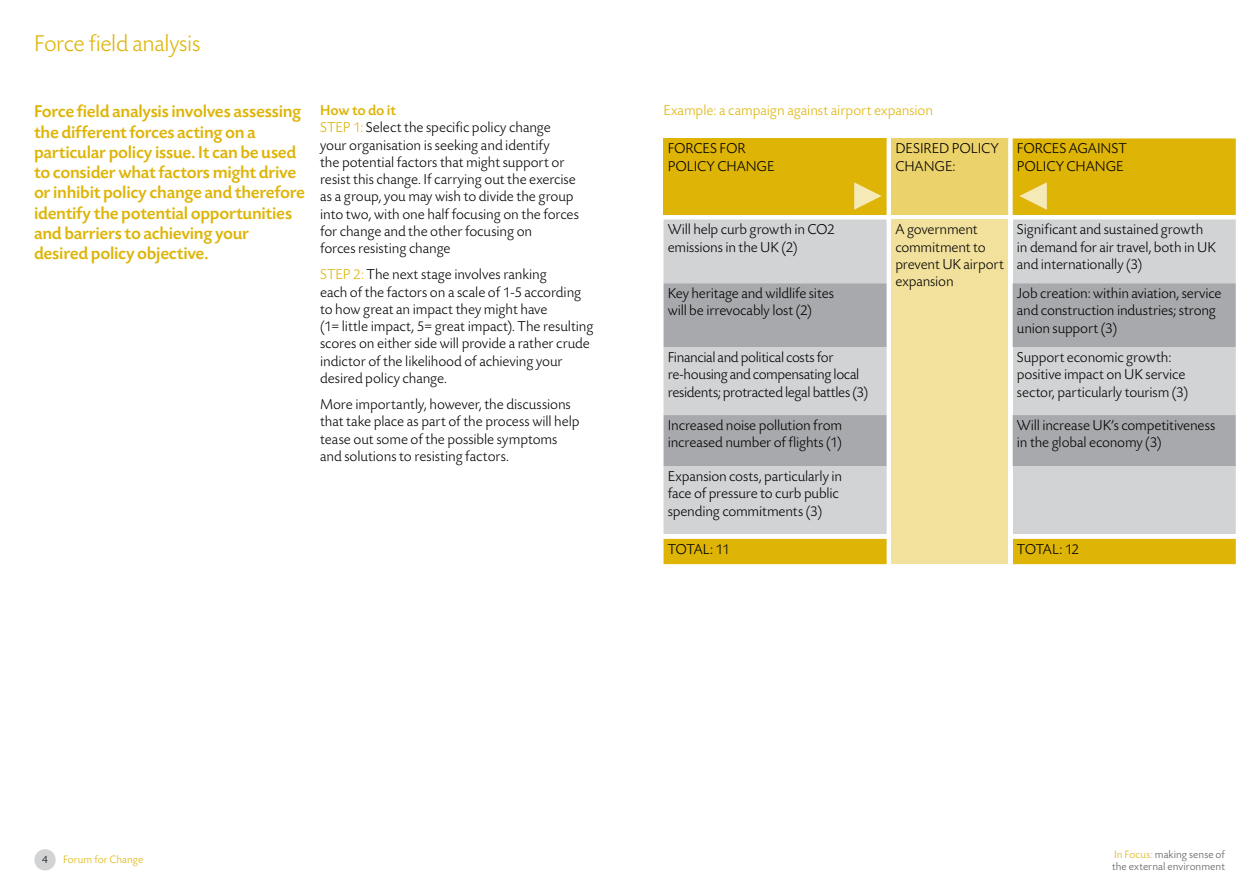
<style>
.page{position:relative;width:1259px;height:893px;background:#fff}
.page>*{position:absolute;margin:0;border:0;box-sizing:border-box;transform-origin:0 0}
.t1{font:300 24px "Today SB";letter-spacing:-.015em;color:#deb407}
.t2{font:500 18px/20.2px "Today SB";letter-spacing:-.015em;color:#deb407}
.t3{font:300 15px/17.2px "Today SB";letter-spacing:-.005em;color:#000}
.t4{font:300 15px/17.2px "Today SB";letter-spacing:-.025em;color:#000}
.t5{font:300 15px "Today SB";color:#deb407}
.t6{font:300 11.25px/12px "Today SB";letter-spacing:.005em;color:#58595b}
.t7{font:300 11.25px "Today SB";letter-spacing:.005em;color:#deb407}
.t8{font:300 11.25px "Today SB";color:#000}
.s1{font-weight:500;color:#deb407}
.s2{color:#deb407}
</style>
<div class="page">
<div style="left:34px;top:849px;width:22px;height:21px;background:#d1d3d4;border-radius:50%"></div>
<svg style="left:663px;top:138px;width:572px;height:426px;background:#e1bb20"></svg>
<hr style="left:663px;top:215px;width:223px;height:4px;background:#fff">
<div style="left:663px;top:219px;width:572px;height:315px;background:#d1d3d4"></div>
<div style="left:891px;top:219px;width:117px;height:345px;background:#f2e19c"></div>
<hr style="left:1008px;top:219px;width:4px;height:345px;background:#fff">
<svg style="left:663px;top:283px;width:572px;height:183px"></svg>
<svg style="left:663px;top:534px;width:572px;height:5px"></svg>
<svg style="left:854px;top:182px;width:27px;height:28px"></svg>
<svg style="left:1019px;top:182px;width:27px;height:28px"></svg>
<h1 class="t1" style="left:34px;top:31px;width:168px">Force field analysis</h1>
<p class="t2" style="left:34px;top:102px;width:273px">Force field analysis involves assessing the different forces acting on a particular policy issue. It can be used to consider what factors might drive or inhibit policy change and therefore identify the potential opportunities and barriers to achieving your desired policy objective.</p>
<p class="t3" style="left:320px;top:102px;width:260px"><span class="s1">H ow to do it<br></span><span class="s2">Step 1:</span> Select the specific policy change your organisation is seeking and identify<br>the potential factors that might support or resist this change. If carrying out the exercise as a group, you may wish to divide the group into two, with one half focusing on the forces for change and the other focusing on<br>forces resisting change</p>
<p class="t3" style="left:320px;top:267px;width:275px"><span class="s2">Step 2:</span> The next stage involves ranking<br>each of the factors on a scale of 1-5 according to how great an impact they might have<br>(1= little impact, 5= great impact). The resulting scores on either side will provide a rather crude indictor of the likelihood of achieving your desired policy change.</p>
<p class="t3" style="left:320px;top:396px;width:261px">More importantly, however, the discussions that take place as part of the process will help tease out some of the possible symptoms and solutions to resisting factors.</p>
<p class="t5" style="left:663px;top:102px;width:271px">Example: a campaign against airport expansion</p>
<p class="t3" style="left:668px;top:141px;width:17px">Forc</p>
<p class="t3" style="left:668px;top:141px;width:62px;text-align:right">es for policy chang</p>
<p class="t3" style="left:767px;top:158px;width:9px">e</p>
<p class="t3" style="left:895px;top:141px;width:90px">Desired Po licy chang</p>
<p class="t3" style="left:945px;top:158px;width:12px">e:</p>
<p class="t3" style="left:1017px;top:141px;width:62px;text-align:right">es against policy chang</p>
<p class="t3" style="left:1017px;top:141px;width:17px">Forc</p>
<p class="t3" style="left:1116px;top:158px;width:9px">e</p>
<p class="t3" style="left:668px;top:222px;width:167px">Will help curb growth in CO2 emissions in the UK (2)</p>
<p class="t3" style="left:895px;top:222px;width:110px">A government commitment to prevent UK airport expansion</p>
<p class="t3" style="left:1017px;top:222px;width:200px">Significant and sustained growth in demand for air travel, both in UK and internationally (3)</p>
<p class="t3" style="left:668px;top:285px;width:168px">Key heritage and wildlife sites will be irrevocably lost (2)</p>
<p class="t3" style="left:1017px;top:285px;width:206px">Job creation: within aviation, service and construction industries; strong union support (3)</p>
<p class="t4" style="left:668px;top:349px;width:202px">Financial and political costs for re-housing and compensating local residents; protracted legal battles (3)</p>
<p class="t3" style="left:1017px;top:349px;width:173px">Support economic growth: positive impact on UK service sector, particularly tourism (3)</p>
<p class="t3" style="left:668px;top:417px;width:176px">Increased noise pollution from increased number of flights (1)</p>
<p class="t3" style="left:1017px;top:417px;width:200px">Will increase UK’s competitiveness in the global economy (3)</p>
<p class="t3" style="left:668px;top:468px;width:176px">Expansion costs, particularly in face of pressure to curb public spending commitments (3)</p>
<p class="t3" style="left:668px;top:541px;width:64px">Total: 11</p>
<p class="t3" style="left:1017px;top:541px;width:63px">Total: 12</p>
<p class="t8" style="left:42px;top:853px;width:7px">4</p>
<p class="t7" style="left:63px;top:854px;width:82px">Forum for Change</p>
<p class="t6" style="left:1112px;top:848px;width:114px"><span class="s2">In Focus:</span> making sense of the external environment</p>
</div>
